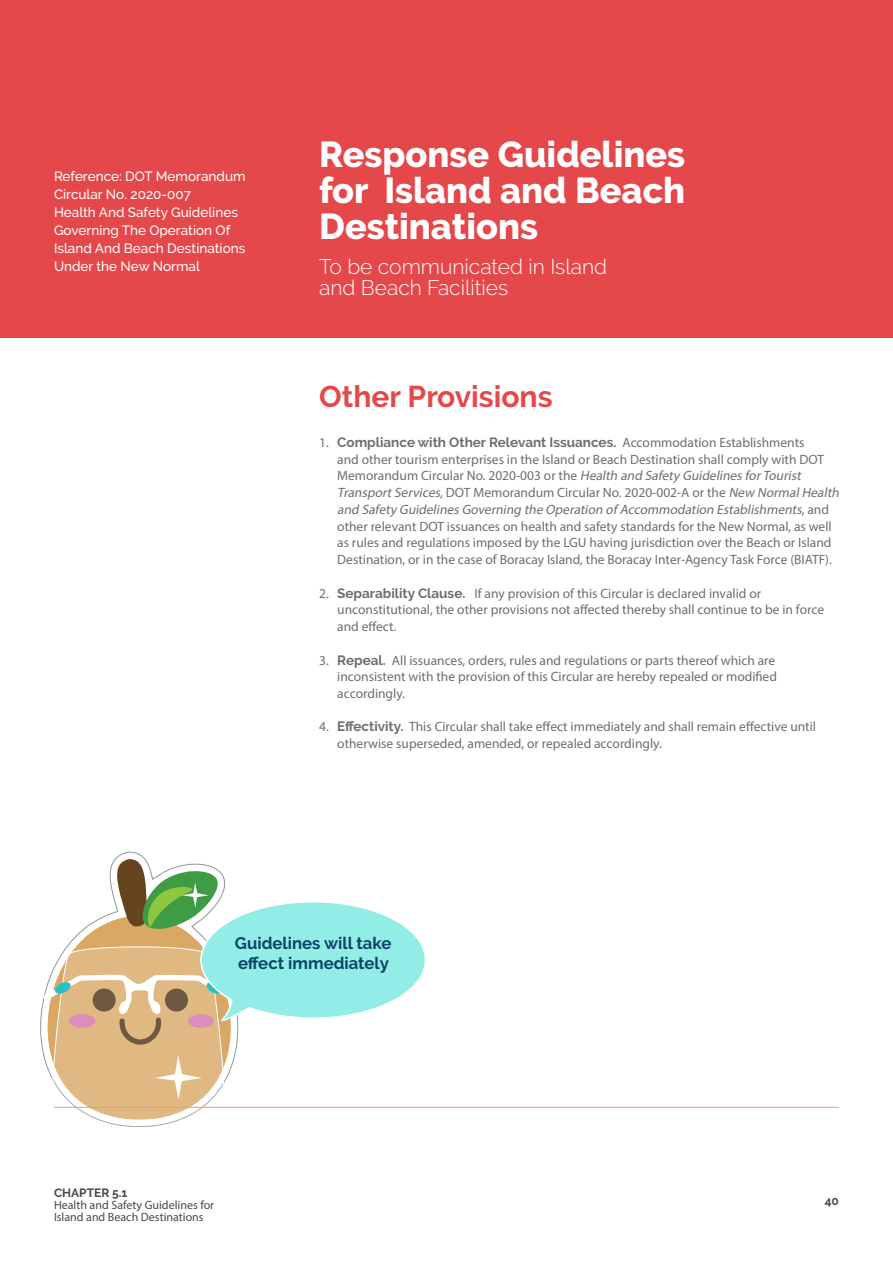
<style>
.page{position:relative;width:893px;height:1263px;background:#fff}
.page>*{position:absolute;margin:0;border:0;box-sizing:border-box;transform-origin:0 0}
.t1{font:800 36px/36px "Raleway";color:#fff;text-align:justify}
.t2{font:700 30px "Raleway";color:#e5484a}
.t3{font:300 21px/21px "Raleway";color:#fff}
.t4{font:700 16.8px/20.1px "Raleway";color:#0a436a}
.t5{font:13.5px/16.8px "Myriad Pro";color:#6d6e71}
.t6{font:500 13.5px/18px "Raleway";color:#fff}
.t7{font:700 13.5px "Raleway";color:#6d6e71}
.t8{font:12px/12px "Myriad Pro";color:#494949}
.t9{font:700 12px "Raleway";color:#494949}
.s1{font-family:"Myriad Pro";font-weight:400}
.s2{font-style:italic}
.s3{font-family:"Raleway";font-weight:700}
</style>
<div class="page">
<div style="left:0;top:0;width:893px;height:337px;background:#e5484a"></div>
<svg style="left:40px;top:859px;width:387px;height:268px"></svg>
<hr style="left:54px;top:1107px;width:785px;height:1px;background:#e5a071">
<p class="t6" style="left:54px;top:168px;width:193px">Reference: DOT Memorandum<br>Circular No. 2020-007<br>Health And Safety Guidelines<br>Governing The Operation Of<br>Island And Beach Destinations<br>Under the New Normal</p>
<h1 class="t1" style="left:319px;top:136px;width:367px">Response Guidelines for Island and Beach Destinations</h1>
<h3 class="t3" style="left:319px;top:256px;width:289px">To be communicated in Island and Beach Facilities</h3>
<h2 class="t2" style="left:319px;top:380px;width:235px">Other Provisions</h2>
<p class="t7" style="left:319px;top:434px;width:487px"><span class="s1">1.</span> Compliance with Other Relevant Issuances. <span class="s1">Accommodation Establishments</span></p>
<p class="t5" style="left:337px;top:450px;width:506px">and other tourism enterprises in the Island or Beach Destination shall comply with DOT Memorandum Circular No. 2020-003 or the <span class="s2">Health and Safety Guidelines forTourist TransportServices</span>, DOT Memorandum Circular No. 2020-002-A or the <span class="s2">New NormalHealth and Safety Guidelines Governing the Operation of Accommodation Establishments</span>, a n d other relevant DOT issuances on health and safety standards for the New Normal, as well as rules and regulations imposed by the LGU having jurisdiction over the Beach or Island Destination, or in the case of Boracay Island, the Boracay Inter-Agency Task Force (BIATF).</p>
<p class="t5" style="left:337px;top:584px;width:488px;text-indent:-18px">2. <span class="s3">Separability Clause.</span> If any provision of this Circular is declared invalid or unconstitutional, the other provisions not affected thereby shall continue to be in force and effect.</p>
<p class="t5" style="left:337px;top:651px;width:441px;text-indent:-18px">3. <span class="s3">Repeal.</span> All issuances, orders, rules and regulations or parts thereof which are inconsistent with the provision of this Circular are hereby repealed or modified accordingly.</p>
<p class="t5" style="left:337px;top:718px;width:480px;text-indent:-18px">4. <span class="s3">Effectivity.</span> This Circular shall take effect immediately and shall remain effective until otherwise superseded, amended, or repealed accordingly.</p>
<p class="t4" style="left:235px;top:933px;width:158px">Guidelines will take effect immediately</p>
<p class="t9" style="left:54px;top:1186px;width:75px">CHAPTER 5.1</p>
<p class="t8" style="left:54px;top:1199px;width:162px">Health and Safety Guidelines for<br>Island and Beach Destinations</p>
<p class="t9" style="left:825px;top:1194px;width:16px">40</p>
</div>
